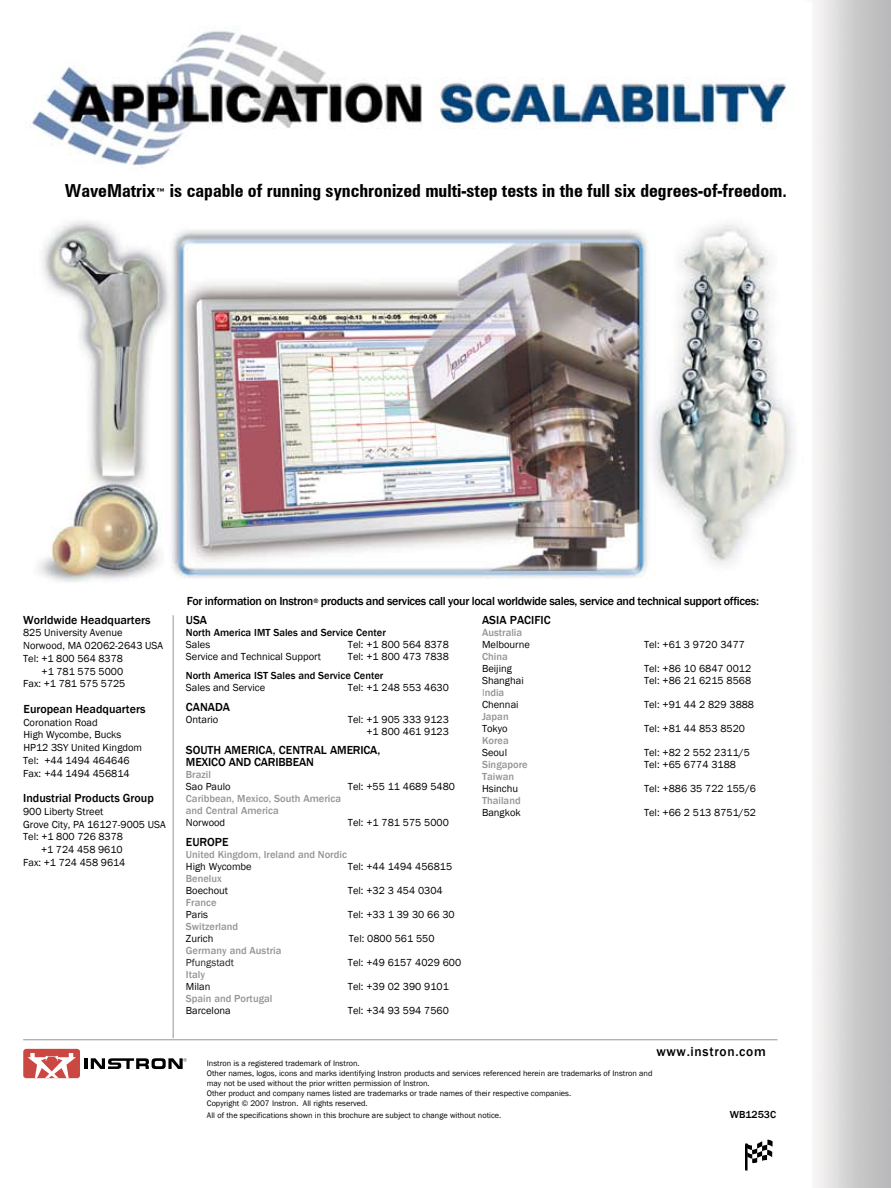
<style>
.page{position:relative;width:891px;height:1188px;background:#fff}
.page>*{position:absolute;margin:0;border:0;box-sizing:border-box;transform-origin:0 0}
.t1{font:700 condensed 18px "Zurich BT";color:#000}
.t2{font:500 13.5px "Franklin Gothic";letter-spacing:.05em;color:#000}
.t3{font:500 12px/12px "Franklin Gothic";letter-spacing:-.015em;color:#000}
.t4{font:10.5px/12.8px "Franklin Gothic";color:#000}
.t5{font:500 10.5px/12px "Franklin Gothic";color:#939598}
.t6{font:500 10.5px "Franklin Gothic";color:#000}
.t7{font:10.5px "Franklin Gothic";color:#231f20}
.t8{font:8.25px/9.9px "Franklin Gothic";color:#000}
.s1{font-size:12px}
.s2{color:#939598}
.s3{font-weight:500;color:#939598}
</style>
<div class="page">
<img style="left:23px;top:31px;width:774px;height:1048px">
<div style="left:205px;top:1029px;width:575px;height:159px;background:#fff"></div>
<hr style="left:23px;top:1039px;width:755px;height:1px;background:#939598">
<hr style="left:173px;top:615px;width:1px;height:423px;background:#939598">
<svg style="left:748px;top:1140px;width:25px;height:24px"></svg>
<div style="left:745px;top:1143px;width:3px;height:28px;border:2px solid #000"></div>
<div style="left:23px;top:1049px;width:57px;height:29px;background:#cb4842;border-radius:3px"></div>
<svg style="left:28px;top:1053px;width:48px;height:25px"></svg>
<svg style="left:84px;top:1058px;width:103px;height:11px"></svg>
<h1 class="t1" style="left:65px;top:180px;width:723px">WaveMatrix<span class="s1">™</span> is capable of running synchronized multi-step tests in the full six degrees-of-freedom.</h1>
<p class="t3" style="left:23px;top:614px;width:129px">Worldwide Headquarters</p>
<p class="t4" style="left:23px;top:627px;width:101px">825 University Avenue</p>
<p class="t4" style="left:23px;top:640px;width:141px">Norwood, MA 02062-2643 USA</p>
<p class="t4" style="left:23px;top:652px;width:101px">Tel: +1 800 564 8378</p>
<p class="t4" style="left:42px;top:665px;width:83px">+1 781 575 5000</p>
<p class="t4" style="left:23px;top:678px;width:104px">Fax: +1 781 575 5725</p>
<p class="t3" style="left:24px;top:703px;width:123px">European Headquarters</p>
<p class="t4" style="left:23px;top:716px;width:120px">Coronation Road<br>High Wycombe, Bucks<br>HP12 3SY United Kingdom<br>Tel: +44 1494 464646<br>Fax: +44 1494 456814</p>
<p class="t3" style="left:23px;top:792px;width:132px">Industrial Products Group</p>
<p class="t4" style="left:23px;top:805px;width:82px">900 Liberty Street</p>
<p class="t4" style="left:23px;top:818px;width:144px">Grove City, PA 16127-9005 USA</p>
<p class="t4" style="left:23px;top:831px;width:101px">Tel: +1 800 726 8378</p>
<p class="t4" style="left:41px;top:844px;width:83px">+1 724 458 9610</p>
<p class="t4" style="left:23px;top:856px;width:104px">Fax: +1 724 458 9614</p>
<p class="t3" style="left:187px;top:595px;width:574px">For information on Instron<sup>®</sup> products and services call your local worldwide sales, service and technical support offices:</p>
<p class="t3" style="left:186px;top:614px;width:23px">USA</p>
<p class="t6" style="left:186px;top:626px;width:201px">North America IMT Sales and Service Center</p>
<p class="t4" style="left:186px;top:638px;width:26px">Sales</p>
<p class="t4" style="left:348px;top:638px;width:103px">Tel: +1 800 564 8378</p>
<p class="t4" style="left:186px;top:650px;width:137px">Service and Technical Support</p>
<p class="t4" style="left:348px;top:650px;width:103px">Tel: +1 800 473 7838</p>
<p class="t6" style="left:186px;top:669px;width:199px">North America IST Sales and Service Center</p>
<p class="t4" style="left:186px;top:682px;width:81px">Sales and Service</p>
<p class="t4" style="left:348px;top:682px;width:103px">Tel: +1 248 553 4630</p>
<p class="t3" style="left:186px;top:701px;width:46px">CANADA</p>
<p class="t4" style="left:186px;top:713px;width:34px">Ontario</p>
<p class="t4" style="left:348px;top:713px;width:103px;line-height:12px;text-align:right">Tel: +1 905 333 9123 +1 800 461 9123</p>
<p class="t3" style="left:186px;top:744px;width:22px">South</p>
<p class="t3" style="left:186px;top:744px;width:196px;text-indent:39px">America, CENTRAL AMERICA,<br>MEXICO and</p>
<p class="t3" style="left:254px;top:756px;width:61px">CARIBBEAN</p>
<p class="t5" style="left:186px;top:769px;width:27px">Brazil</p>
<p class="t4" style="left:186px;top:781px;width:46px">Sao Paulo</p>
<p class="t4" style="left:348px;top:781px;width:109px">Tel: +55 11 4689 5480</p>
<p class="t5" style="left:186px;top:793px;width:157px">Caribbean, Mexico, South America and Central America</p>
<p class="t4" style="left:186px;top:817px;width:41px">Norwood</p>
<p class="t4" style="left:348px;top:817px;width:103px">Tel: +1 781 575 5000</p>
<p class="t3" style="left:186px;top:836px;width:44px">EUROPE</p>
<p class="t5" style="left:186px;top:848px;width:162px">United Kingdom, Ireland and Nordic</p>
<p class="t4" style="left:186px;top:860px;width:67px">High Wycombe</p>
<p class="t4" style="left:348px;top:860px;width:106px">Tel: +44 1494 456815</p>
<p class="t5" style="left:186px;top:872px;width:37px">Benelux</p>
<p class="t4" style="left:186px;top:884px;width:44px">Boechout</p>
<p class="t4" style="left:348px;top:884px;width:96px">Tel: +32 3 454 0304</p>
<p class="t5" style="left:186px;top:896px;width:32px">France</p>
<p class="t4" style="left:186px;top:908px;width:24px">Paris</p>
<p class="t4" style="left:348px;top:908px;width:108px">Tel: +33 1 39 30 66 30</p>
<p class="t5" style="left:186px;top:920px;width:54px">Switzerland</p>
<p class="t4" style="left:186px;top:932px;width:29px">Zurich</p>
<p class="t4" style="left:349px;top:932px;width:87px">Tel: 0800 561 550</p>
<p class="t5" style="left:186px;top:944px;width:97px">Germany and Austria</p>
<p class="t7" style="left:186px;top:956px;width:50px">Pfungstadt</p>
<p class="t4" style="left:348px;top:957px;width:115px">Tel: +49 6157 4029 600</p>
<p class="t5" style="left:186px;top:969px;width:21px">Italy</p>
<p class="t4" style="left:186px;top:981px;width:26px">Milan</p>
<p class="t4" style="left:348px;top:981px;width:103px">Tel: +39 02 390 9101</p>
<p class="t5" style="left:186px;top:993px;width:88px">Spain and Portugal</p>
<p class="t4" style="left:186px;top:1005px;width:46px">Barcelona</p>
<p class="t4" style="left:348px;top:1005px;width:103px">Tel: +34 93 594 7560</p>
<p class="t3" style="left:482px;top:614px;width:42px">aSIA Pacific</p>
<p class="t5" style="left:482px;top:626px;width:42px">Australia</p>
<p class="t4" style="left:482px;top:638px;width:49px">Melbourne</p>
<p class="t4" style="left:644px;top:638px;width:103px">Tel: +61 3 9720 3477</p>
<p class="t5" style="left:482px;top:650px;width:27px">China</p>
<p class="t4" style="left:482px;top:662px;width:31px">Beijing</p>
<p class="t4" style="left:644px;top:662px;width:109px">Tel: +86 10 6847 0012</p>
<p class="t4" style="left:482px;top:674px;width:43px">Shanghai</p>
<p class="t4" style="left:644px;top:674px;width:109px">Tel: +86 21 6215 8568</p>
<p class="t4" style="left:482px;top:686px;width:38px;line-height:12px"><span class="s2">I</span><span class="s3">ndia<br></span>Chennai</p>
<p class="t4" style="left:644px;top:698px;width:112px">Tel: +91 44 2 829 3888</p>
<p class="t5" style="left:482px;top:710px;width:28px">Japan</p>
<p class="t4" style="left:482px;top:722px;width:27px">Tokyo</p>
<p class="t4" style="left:644px;top:722px;width:103px">Tel: +81 44 853 8520</p>
<p class="t5" style="left:482px;top:734px;width:28px">Korea</p>
<p class="t4" style="left:482px;top:746px;width:27px">Seoul</p>
<p class="t4" style="left:644px;top:746px;width:107px">Tel: +82 2 552 2311/5</p>
<p class="t5" style="left:482px;top:758px;width:47px">Singapore</p>
<p class="t4" style="left:644px;top:758px;width:93px">Tel: +65 6774 3188</p>
<p class="t5" style="left:482px;top:770px;width:34px">Taiwan</p>
<p class="t4" style="left:482px;top:782px;width:37px">Hsinchu</p>
<p class="t4" style="left:644px;top:782px;width:113px">Tel: +886 35 722 155/6</p>
<p class="t5" style="left:482px;top:794px;width:40px">Thailand</p>
<p class="t4" style="left:482px;top:806px;width:40px">Bangkok</p>
<p class="t4" style="left:644px;top:806px;width:113px">Tel: +66 2 513 8751/52</p>
<p class="t2" style="left:656px;top:1043px;width:111px">www.instron.com</p>
<p class="t8" style="left:207px;top:1058px;width:447px">Instron is a registered trademark of Instron.<br>Other names, logos, icons and marks identifying Instron products and services referenced herein are trademarks of Instron and may not be used without the prior written permission of Instron.<br>Other product and company names listed are trademarks or trade names of their respective companies.<br>Copyright © 2007 Instron. All rights reserved.</p>
<p class="t8" style="left:207px;top:1111px;width:296px">All of the specifications shown in this brochure are subject to change without notice.</p>
<p class="t6" style="left:730px;top:1108px;width:48px">WB1253C</p>
</div>
